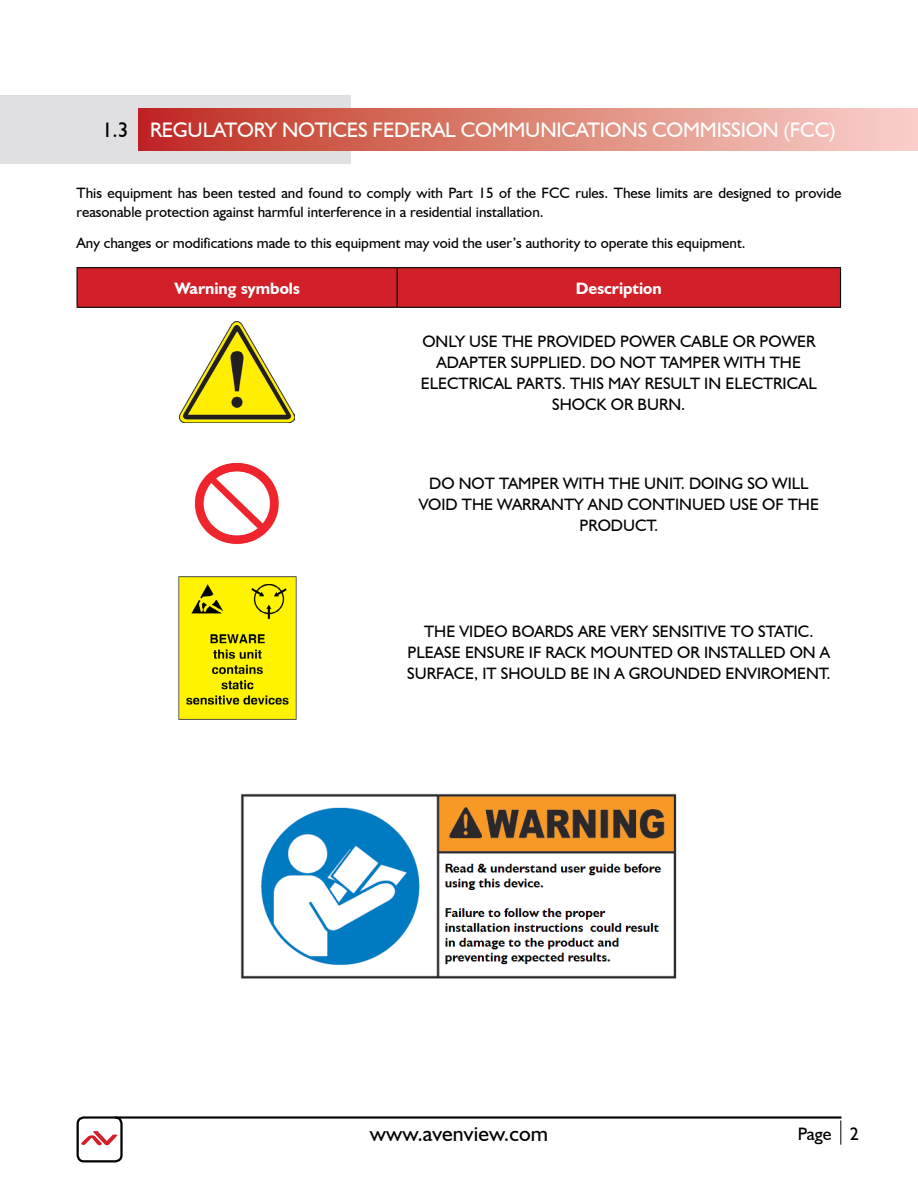
<style>
.page{position:relative;width:918px;height:1188px;background:#fff}
.page>*{position:absolute;margin:0;border:0;box-sizing:border-box;transform-origin:0 0}
.t1{font:21.75px "Humanist 521 BT";letter-spacing:.005em;color:#000}
.t2{font:21px "Humanist 521 BT";letter-spacing:-.01em;color:#fff}
.t3{font:18px "Humanist 521 BT";color:#000}
.t4{font:16.5px/21px "Humanist 521 BT";color:#000;text-align:center}
.t5{font:700 16.5px "Humanist 521 BT";color:#fff}
.t6{font:15px/18.8px "Humanist 521 BT";color:#000}
.s1{color:#000}
</style>
<div class="page">
<hr style="left:84px;top:1116px;width:757px;height:3px;background:#000">
<svg style="left:840px;top:1120px;width:1px;height:25px"></svg>
<svg style="left:81px;top:1131px;width:37px;height:15px"></svg>
<div style="left:77px;top:1116px;width:46px;height:46px;border:2px solid #000;border-radius:6px"></div>
<div style="left:0;top:96px;width:351px;height:68px;background:#e0e0e2"></div>
<div style="left:138px;top:109px;width:780px;height:42px;background:linear-gradient(to right,#be2d1e,#fad5cb)"></div>
<div style="left:78px;top:268px;width:762px;height:39px;background:#d12027"></div>
<hr style="left:77px;top:267px;width:320px;height:1px;background:#000">
<hr style="left:77px;top:268px;width:1px;height:39px;background:#000">
<hr style="left:397px;top:267px;width:444px;height:1px;background:#000">
<hr style="left:397px;top:268px;width:1px;height:39px;background:#000">
<hr style="left:840px;top:268px;width:1px;height:39px;background:#000">
<hr style="left:77px;top:307px;width:320px;height:1px;background:#000">
<hr style="left:397px;top:307px;width:444px;height:1px;background:#000">
<img style="left:180px;top:322px;width:115px;height:101px">
<img style="left:194px;top:462px;width:85px;height:82px">
<img style="left:178px;top:576px;width:119px;height:143px">
<img style="left:240px;top:793px;width:437px;height:186px">
<p class="t2" style="left:102px;top:117px;width:126px"><span class="s1">1.3</span> Regulator</p>
<p class="t2" style="left:265px;top:117px;width:46px">y Notices</p>
<p class="t2" style="left:373px;top:117px;width:13px">Federa</p>
<p class="t2" style="left:445px;top:117px;width:47px">l Comm</p>
<p class="t2" style="left:525px;top:117px;width:28px">unications</p>
<p class="t2" style="left:652px;top:117px;width:28px">Commission</p>
<p class="t2" style="left:784px;top:117px;width:54px">(FCC)</p>
<p class="t6" style="left:77px;top:183px;width:766px">This equipment has been tested and found to comply with Part 15 of the FCC rules. These limits are designed to provide reasonable protection against harmful interference in a residential installation.</p>
<p class="t6" style="left:77px;top:234px;width:671px">Any changes or modifications made to this equipment may void the user’s authority to operate this equipment.</p>
<p class="t5" style="left:174px;top:278px;width:127px">Warning symbols</p>
<p class="t5" style="left:576px;top:278px;width:87px">Description</p>
<p class="t4" style="left:437px;top:330px;width:380px;text-align:left;text-indent:-14px">ONLY USE THE PROVIDED POWER CABLE OR POWER<br>ADAPTER SUPPL</p>
<p class="t4" style="left:556px;top:351px;width:246px">IED. DO NOT TAMPER WITH THE</p>
<p class="t4" style="left:421px;top:372px;width:396px">ELECTRICAL PARTS. THIS MAY RESULT IN ELECTRICAL</p>
<p class="t4" style="left:552px;top:393px;width:135px">SHOCK OR BURN.</p>
<p class="t4" style="left:419px;top:472px;width:402px">DO NOT TAMPER WITH THE UNIT. DOING SO WILL<br>VOID THE WARRANTY AND CONTINUED USE OF THE<br>PRODUCT.</p>
<p class="t4" style="left:407px;top:621px;width:425px">THE VIDEO BOARDS ARE VERY SENSITIVE TO STATIC.<br>PLEASE ENSURE IF RACK MOUNTED OR INSTALLED ON A<br>SURFACE, IT SHOULD BE IN A GROUNDED ENVIROMENT.</p>
<h1 class="t1" style="left:370px;top:1120px;width:180px">www.avenview.com</h1>
<p class="t3" style="left:798px;top:1123px;width:62px">Page 2</p>
</div>
